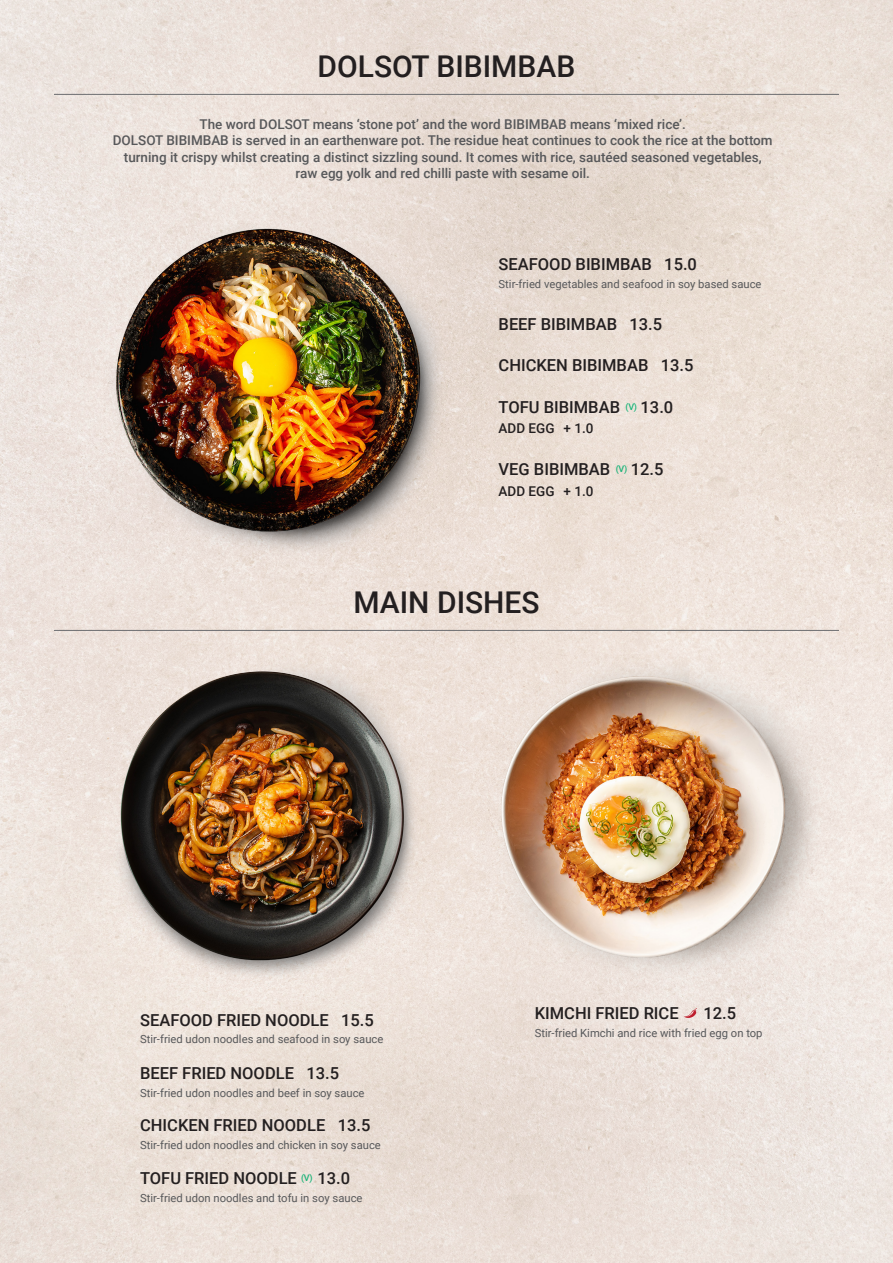
<style>
.page{position:relative;width:893px;height:1263px;background:#fff}
.page>*{position:absolute;margin:0;border:0;box-sizing:border-box;transform-origin:0 0}
.t1{font:500 30px "Roboto";color:#231f20}
.t2{font:500 16.5px "Roboto";color:#231f20}
.t3{font:500 13.5px "Roboto";color:#57585a}
.t4{font:500 13.5px "Roboto";color:#231f20}
.t5{font:11.25px "Roboto";color:#57585a}
.t6{font:500 9px "Roboto";color:#19b378}
</style>
<div class="page">
<img style="left:0;top:0;width:893px;height:1263px">
<hr style="left:54px;top:94px;width:785px;height:1px;background:#6c6d70">
<hr style="left:54px;top:630px;width:785px;height:1px;background:#6c6d70">
<img style="left:105px;top:223px;width:362px;height:357px">
<img style="left:91px;top:638px;width:342px;height:353px">
<img style="left:476px;top:654px;width:383px;height:347px">
<svg style="left:684px;top:1008px;width:13px;height:10px"></svg>
<p class="t1" style="left:317px;top:45px;width:259px">DOLSOT BIBIMBAB</p>
<p class="t3" style="left:200px;top:114px;width:488px">The word DOLSOT means ‘stone pot’ and the word BIBIMBAB means ‘mixed rice’.</p>
<p class="t3" style="left:113px;top:131px;width:661px">DOLSOT BIBIMBAB is served in an earthenware pot. The residue heat continues to cook the rice at the bottom</p>
<p class="t3" style="left:124px;top:147px;width:639px">turning it crispy whilst creating a distinct sizzling sound. It comes with rice, sautéed seasoned vegetables,</p>
<p class="t3" style="left:295px;top:164px;width:296px">raw egg yolk and red chilli paste with sesame oil.</p>
<p class="t2" style="left:499px;top:253px;width:200px">SEAFOOD BIBIMBAB 15.0</p>
<p class="t5" style="left:499px;top:276px;width:264px">Stir-fried vegetables and seafood in soy based sauce</p>
<p class="t2" style="left:499px;top:312px;width:165px">BEEF BIBIMBAB 13.5</p>
<p class="t2" style="left:499px;top:354px;width:196px">CHICKEN BIBIMBAB 13.5</p>
<p class="t2" style="left:499px;top:395px;width:176px">TOFU BIBIMBAB 13.0</p>
<p class="t6" style="left:625px;top:400px;width:13px">(V)</p>
<p class="t4" style="left:499px;top:419px;width:96px">ADD EGG + 1.0</p>
<p class="t2" style="left:499px;top:458px;width:166px">VEG BIBIMBAB 12.5</p>
<p class="t6" style="left:616px;top:462px;width:13px">(V)</p>
<p class="t4" style="left:499px;top:482px;width:96px">ADD EGG + 1.0</p>
<p class="t1" style="left:353px;top:581px;width:188px">MAIN DISHES</p>
<p class="t2" style="left:140px;top:1008px;width:235px">SEAFOOD FRIED NOODLE 15.5</p>
<p class="t5" style="left:140px;top:1031px;width:245px">Stir-fried udon noodles and seafood in soy sauce</p>
<p class="t2" style="left:140px;top:1061px;width:200px">BEEF FRIED NOODLE 13.5</p>
<p class="t5" style="left:140px;top:1085px;width:226px">Stir-fried udon noodles and beef in soy sauce</p>
<p class="t2" style="left:140px;top:1113px;width:232px">CHICKEN FRIED NOODLE 13.5</p>
<p class="t5" style="left:140px;top:1137px;width:242px">Stir-fried udon noodles and chicken in soy sauce</p>
<p class="t2" style="left:140px;top:1167px;width:212px">TOFU FRIED NOODLE 13.0</p>
<p class="t6" style="left:301px;top:1171px;width:13px">(V)</p>
<p class="t5" style="left:140px;top:1190px;width:224px">Stir-fried udon noodles and tofu in soy sauce</p>
<p class="t2" style="left:535px;top:1002px;width:145px">KIMCHI FRIED RICE</p>
<p class="t2" style="left:703px;top:1002px;width:34px">12.5</p>
<p class="t5" style="left:535px;top:1025px;width:229px">Stir-fried Kimchi and rice with fried egg on top</p>
</div>
